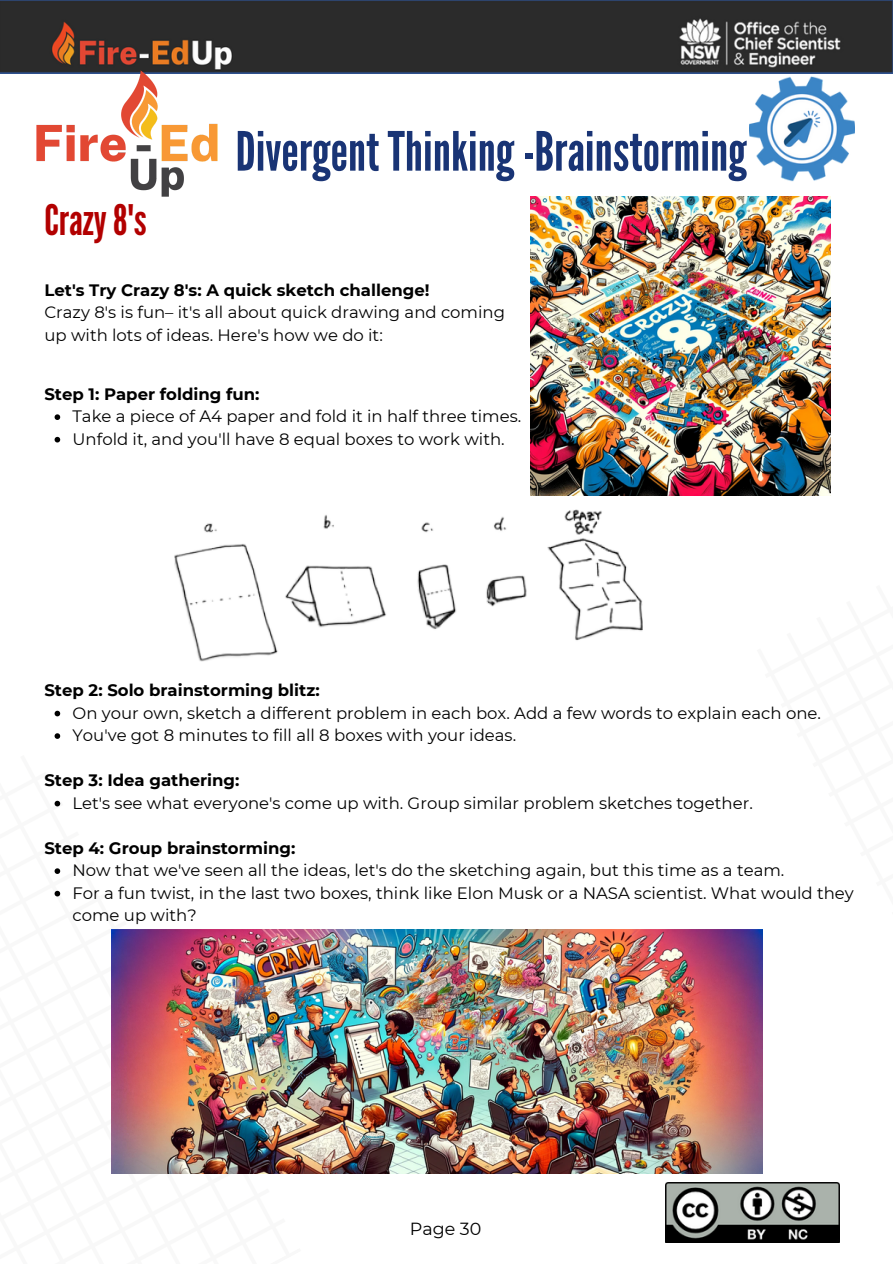
<style>
.page{position:relative;width:893px;height:1264px;background:#fff}
.page>*{position:absolute;margin:0;border:0;box-sizing:border-box;transform-origin:0 0}
.t1{font:54px "League Gothic";color:#193475}
.t2{font:42px "League Gothic";color:#b20000}
.t3{font:17.55px "Montserrat";color:#000}
.t4{font:16.5px/22.5px "Montserrat";color:#000}
.t5{font:700 16.5px "Montserrat";color:#000}
</style>
<div class="page">
<img style="left:749px;top:77px;width:105px;height:104px">
<img style="left:174px;top:509px;width:468px;height:153px">
<img style="left:665px;top:1182px;width:174px;height:60px">
<img style="left:0;top:0;width:892px;height:73px">
<svg style="left:55px;top:414px;width:5px;height:6px"></svg>
<svg style="left:55px;top:437px;width:5px;height:5px"></svg>
<img style="left:531px;top:196px;width:299px;height:300px">
<img style="left:112px;top:929px;width:650px;height:244px">
<svg style="left:55px;top:710px;width:5px;height:6px"></svg>
<svg style="left:55px;top:733px;width:5px;height:6px"></svg>
<img style="left:37px;top:70px;width:181px;height:126px">
<h2 class="t2" style="left:44px;top:196px;width:104px">Crazy8's</h2>
<h1 class="t1" style="left:235px;top:120px;width:512px">DivergentThinking-Brainstorming</h1>
<p class="t5" style="left:44px;top:280px;width:386px">Let's Try Crazy 8's: A quick sketch challenge!</p>
<p class="t4" style="left:44px;top:301px;width:462px">Crazy 8's is fun– it's all about quick drawing and coming up with lots of ideas. Here's how we do it:</p>
<p class="t5" style="left:44px;top:384px;width:216px">Step 1: Paper folding fun:</p>
<p class="t4" style="left:72px;top:405px;width:450px">Take a piece of A4 paper and fold it in half three times.<br>Unfold it, and you'll have 8 equal boxes to work with.</p>
<p class="t5" style="left:44px;top:680px;width:277px">Step 2: Solo brainstorming blitz:</p>
<p class="t4" style="left:72px;top:701px;width:750px">On your own, sketch a different problem in each box. Add a few words to explain each one.<br>You've got 8 minutes to fill all 8 boxes with your ideas.</p>
<p class="t5" style="left:44px;top:770px;width:196px">Step 3: Idea gathering:</p>
<p class="t4" style="left:72px;top:791px;width:681px">Let's see what everyone's come up with. Group similar problem sketches together.</p>
<p class="t5" style="left:44px;top:837px;width:252px">Step 4: Group brainstorming:</p>
<p class="t4" style="left:72px;top:859px;width:782px">Now that we've seen all the ideas, let's do the sketching again, but this time as a team.<br>For a fun twist, in the last two boxes, think like Elon Musk or a NASA scientist. What would they come up with?</p>
<p class="t3" style="left:410px;top:1217px;width:73px">Page 30</p>
</div>
